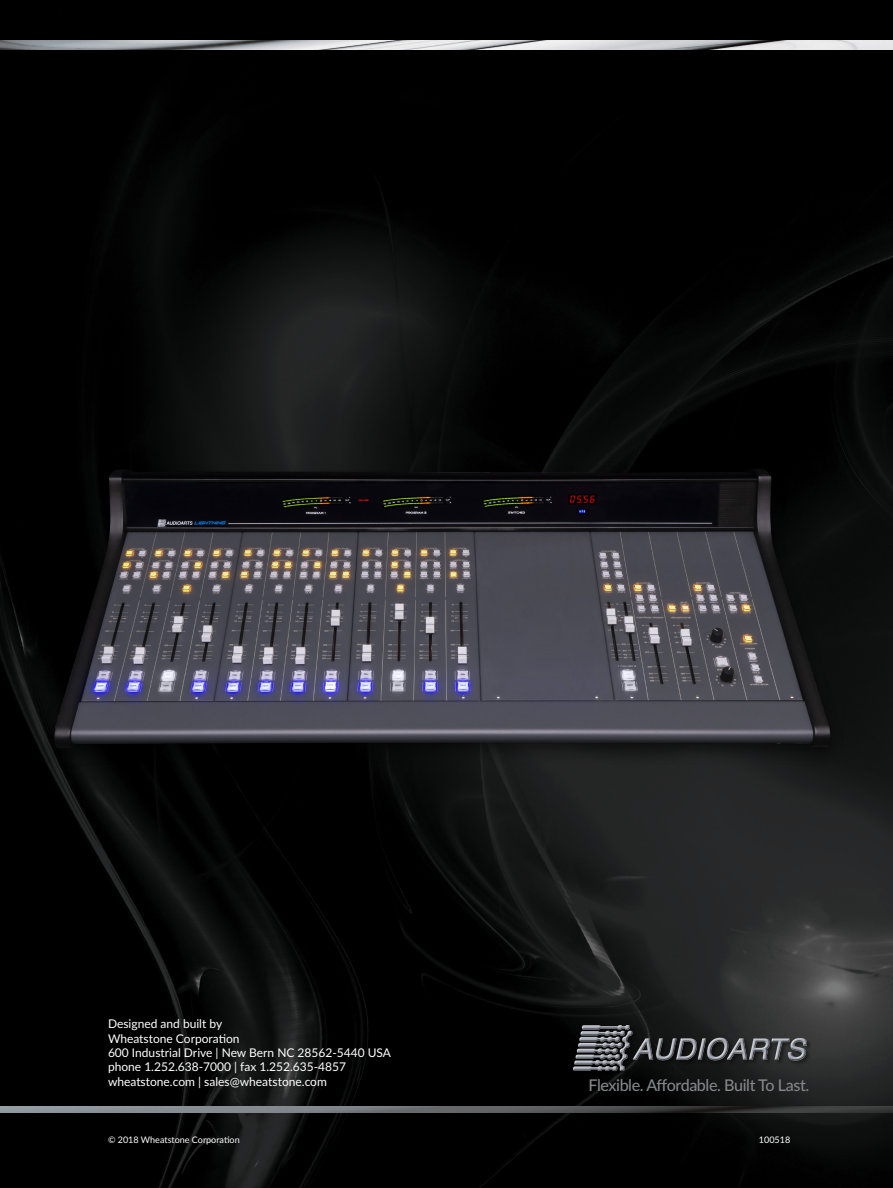
<style>
.page{position:relative;width:893px;height:1188px;background:#fff}
.page>*{position:absolute;margin:0;border:0;box-sizing:border-box;transform-origin:0 0}
.t1{font:500 16.2px "Lato";letter-spacing:-.025em;color:#84888c}
.t2{font:12px/14.4px "Lato";color:#fff}
.t3{font:9px "Lato";color:#fff}
</style>
<div class="page">
<img style="left:0;top:0;width:893px;height:1188px">
<div style="left:572px;top:1024px;width:240px;height:52px;background:#000;opacity:.5"></div>
<img style="left:573px;top:1025px;width:233px;height:46px">
<img style="left:0;top:40px;width:893px;height:9px">
<img style="left:0;top:1106px;width:893px;height:6px">
<img style="left:27px;top:427px;width:836px;height:365px">
<p class="t2" style="left:108px;top:1016px;width:285px">Designed and built by<br>Wheatstone Corporation<br>600 Industrial Drive | New Bern NC 28562-5440 USA phone 1.252.638-7000 | fax 1.252.635-4857 wheatstone.com | sales@wheatstone.com</p>
<h1 class="t1" style="left:588px;top:1074px;width:222px">Flexible. Affordable. Built To Last.</h1>
<p class="t3" style="left:108px;top:1133px;width:133px">© 2018 Wheatstone Corporation</p>
<p class="t3" style="left:759px;top:1133px;width:33px">100518</p>
</div>
